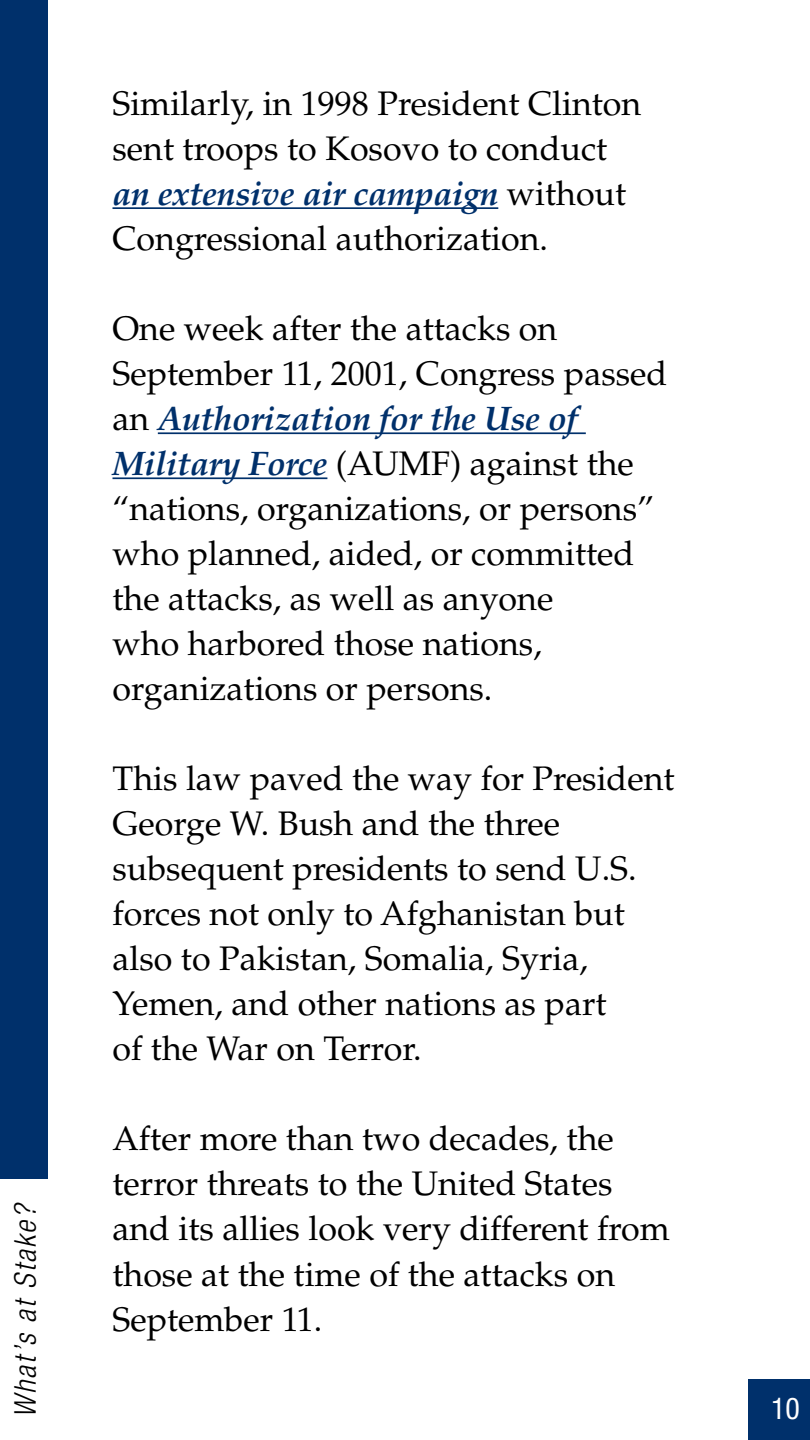
<style>
.page{position:relative;width:810px;height:1440px;background:#fff}
.page>*{position:absolute;margin:0;border:0;box-sizing:border-box;transform-origin:0 0}
.t1{font:34.05px/45px "Palatino LT Std";color:#000}
.t2{font:italic 300 condensed 30px "Helvetica Neue LT Std";color:#000}
.t3{font:condensed 30px "Helvetica Neue LT Std";color:#fff}
.s1{font-weight:700;font-style:italic;color:#00306b}
</style>
<div class="page">
<div style="left:748px;top:1379px;width:62px;height:61px;background:#00306b"></div>
<div style="left:0;top:0;width:48px;height:1179px;background:#00306b"></div>
<hr style="left:112px;top:207px;width:386px;height:2px;background:#00306b">
<hr style="left:158px;top:432px;width:428px;height:2px;background:#00306b">
<hr style="left:112px;top:477px;width:215px;height:2px;background:#00306b">
<p class="t2" style="left:8px;top:1418px;width:217px;rotate:-90deg">What’s at Stake?</p>
<p class="t1" style="left:112px;top:81px;width:530px">Similarly, in 1998 President Clinton sent troops to Kosovo to conduct <span class="s1">an extensive air campaign</span> without Congressional authorization.</p>
<p class="t1" style="left:112px;top:306px;width:556px">One week after the attacks on<br>September 11, 2001, Congress passed an <span class="s1">Authorization for the Use of<br>Military Force</span> (AUMF) against the “nations, organizations, or persons” who planned, aided, or committed the attacks, as well as anyone<br>who harbored those nations, organizations or persons.</p>
<p class="t1" style="left:112px;top:757px;width:564px">This law paved the way for President<br>George W. Bush and the three subsequent presidents to send U.S. forces not only to Afghanistan but also to Pakistan, Somalia, Syria,<br>Yemen, and other nations as part<br>of the War on Terror.</p>
<p class="t1" style="left:112px;top:1117px;width:559px">After more than two decades, the terror threats to the United States and its allies look very different from those at the time of the attacks on<br>September 11.</p>
<p class="t3" style="left:771px;top:1391px;width:30px">10</p>
</div>
